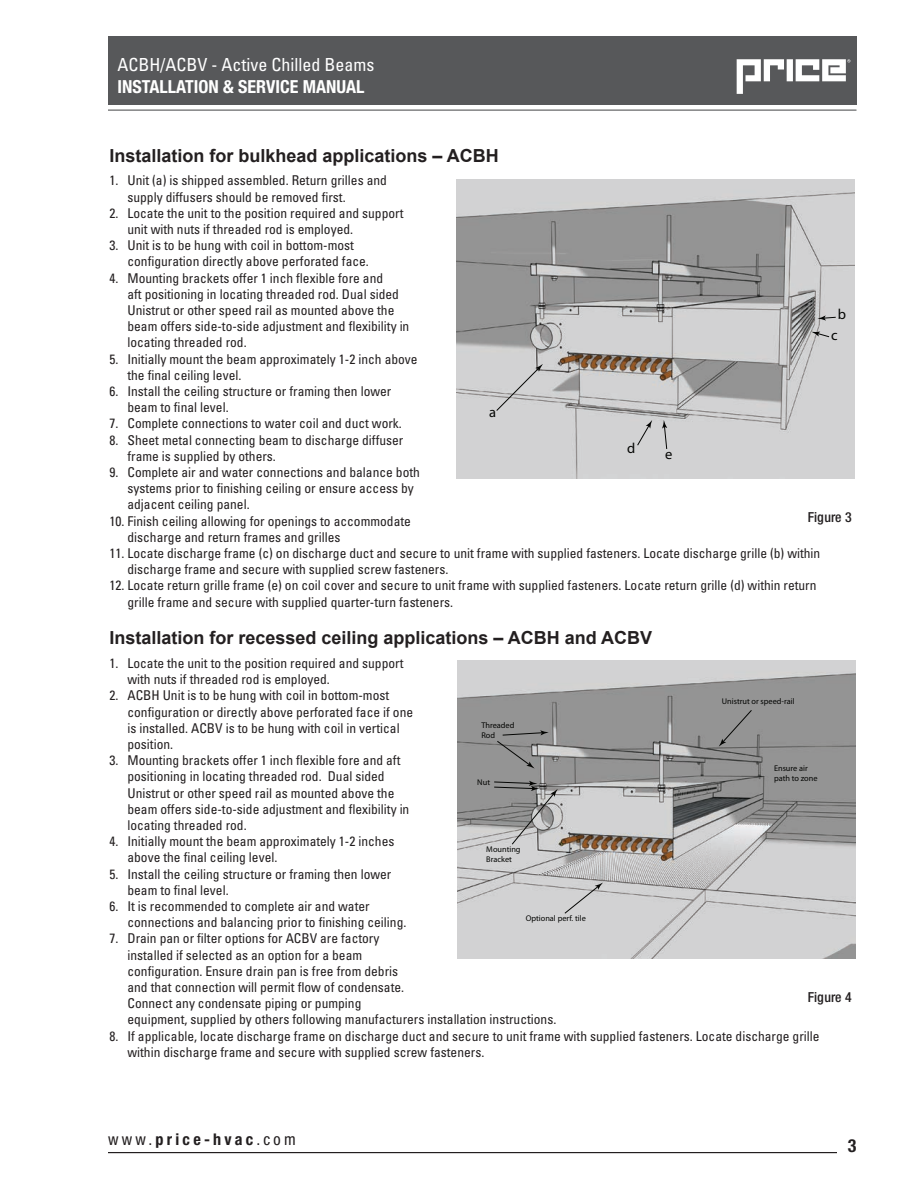
<style>
.page{position:relative;width:918px;height:1188px;background:#fff}
.page>*{position:absolute;margin:0;border:0;box-sizing:border-box;transform-origin:0 0}
.t1{font:700 18px "Arial";color:#231f20}
.t2{font:condensed 18px "Univers LT Std";color:#fff}
.t3{font:700 condensed 18px "Helvetica Neue";color:#fff}
.t4{font:700 condensed 18px "Helvetica Neue LT Std";color:#231f20}
.t5{font:700 condensed 16.2px "Helvetica Neue LT Std";letter-spacing:.2em;color:#231f20}
.t6{font:14.55px "Myriad Pro";color:#040503}
.t7{font:500 condensed 13.8px "Helvetica Neue LT Std";color:#231f20}
.t8{font:condensed 13.5px/16.2px "Univers LT Std";color:#231f20}
.t9{font:8.25px/9.9px "Myriad Pro";color:#040503}
.s1{font-weight:400}
</style>
<div class="page">
<div style="left:108px;top:36px;width:748px;height:69px;background:#57585a"></div>
<hr style="left:108px;top:110px;width:748px;height:1px;background:#57585a">
<hr style="left:108px;top:1152px;width:729px;height:1px;background:#231f20">
<svg style="left:737px;top:59px;width:47px;height:35px"></svg>
<div style="left:787px;top:59px;width:6px;height:22px;background:#fff"></div>
<svg style="left:796px;top:59px;width:54px;height:22px"></svg>
<img style="left:457px;top:180px;width:398px;height:298px">
<svg style="left:496px;top:364px;width:47px;height:48px;background:#c7c7c8"></svg>
<svg style="left:817px;top:315px;width:19px;height:6px"></svg>
<svg style="left:811px;top:332px;width:19px;height:6px"></svg>
<svg style="left:662px;top:420px;width:5px;height:30px"></svg>
<svg style="left:637px;top:420px;width:15px;height:26px"></svg>
<img style="left:457px;top:660px;width:398px;height:298px">
<svg style="left:496px;top:730px;width:53px;height:39px;background:#8d8d8d"></svg>
<svg style="left:564px;top:883px;width:39px;height:31px"></svg>
<svg style="left:719px;top:709px;width:33px;height:38px"></svg>
<svg style="left:493px;top:781px;width:65px;height:64px;background:#9c9c9c"></svg>
<h1 class="t2" style="left:118px;top:53px;width:258px">ACBH/ACBV - Active Chilled Beams</h1>
<h1 class="t3" style="left:118px;top:75px;width:248px">INSTALLATION &amp; SERVICE MANUAL</h1>
<h1 class="t1" style="left:110px;top:143px;width:391px">Installation for bulkhead applications – ACBH</h1>
<p class="t8" style="left:127px;top:172px;width:261px;text-indent:-18px">1. Unit (a) is shipped assembled. Return grilles and supply diffusers should be removed first.</p>
<p class="t8" style="left:127px;top:205px;width:277px;text-indent:-18px">2. Locate the unit to the position required and support unit with nuts if threaded rod is employed.</p>
<p class="t8" style="left:127px;top:237px;width:243px;text-indent:-18px">3. Unit is to be hung with coil in bottom-most configuration directly above perforated face.</p>
<p class="t8" style="left:127px;top:269px;width:283px;text-indent:-18px">4. Mounting brackets offer 1 inch flexible fore and<br>aft positioning in locating threaded rod. Dual sided Unistrut or other speed rail as mounted above the beam offers side-to-side adjustment and flexibility in locating threaded rod.</p>
<p class="t8" style="left:127px;top:350px;width:292px;text-indent:-18px">5. Initially mount the beam approximately 1-2 inch above the final ceiling level.</p>
<p class="t8" style="left:127px;top:383px;width:265px;text-indent:-18px">6. Install the ceiling structure or framing then lower beam to final level.</p>
<p class="t8" style="left:110px;top:415px;width:294px">7. Complete connections to water coil and duct work.</p>
<p class="t8" style="left:127px;top:431px;width:277px;text-indent:-18px">8. Sheet metal connecting beam to discharge diffuser frame is supplied by others.</p>
<p class="t8" style="left:127px;top:464px;width:294px;text-indent:-18px">9. Complete air and water connections and balance both systems prior to finishing ceiling or ensure access by adjacent ceiling panel.</p>
<p class="t8" style="left:127px;top:512px;width:285px;text-indent:-18px">10. Finish ceiling allowing for openings to accommodate discharge and return frames and grilles</p>
<p class="t8" style="left:127px;top:545px;width:694px;text-indent:-18px">11. Locate discharge frame (c) on discharge duct and secure to unit frame with supplied fasteners. Locate discharge grille (b) within discharge frame and secure with supplied screw fasteners.</p>
<p class="t8" style="left:127px;top:577px;width:691px;text-indent:-18px">12. Locate return grille frame (e) on coil cover and secure to unit frame with supplied fasteners. Locate return grille (d) within return grille frame and secure with supplied quarter-turn fasteners.</p>
<h1 class="t1" style="left:110px;top:626px;width:544px">Installation for recessed ceiling applications – ACBH and ACBV</h1>
<p class="t8" style="left:127px;top:655px;width:277px;text-indent:-18px">1. Locate the unit to the position required and support with nuts if threaded rod is employed.</p>
<p class="t8" style="left:127px;top:687px;width:287px;text-indent:-18px">2. ACBH Unit is to be hung with coil in bottom-most configuration or directly above perforated face if one is installed. ACBV is to be hung with coil in vertical position.</p>
<p class="t8" style="left:127px;top:752px;width:283px;text-indent:-18px">3. Mounting brackets offer 1 inch flexible fore and aft positioning in locating threaded rod. Dual sided Unistrut or other speed rail as mounted above the beam offers side-to-side adjustment and flexibility in locating threaded rod.</p>
<p class="t8" style="left:127px;top:833px;width:268px;text-indent:-18px">4. Initially mount the beam approximately 1-2 inches above the final ceiling level.</p>
<p class="t8" style="left:127px;top:866px;width:265px;text-indent:-18px">5. Install the ceiling structure or framing then lower beam to final level.</p>
<p class="t8" style="left:127px;top:898px;width:280px;text-indent:-18px">6. It is recommended to complete air and water connections and balancing prior to finishing ceiling.</p>
<p class="t8" style="left:127px;top:930px;width:430px;text-indent:-18px">7. Drain pan or filter options for ACBV are factory<br>installed if selected as an option for a beam<br>configuration. Ensure drain pan is free from debris<br>and that connection will permit flow of condensate.<br>Connect any condensate piping or pumping<br>equipment, supplied by others following manufacturers installation instructions.</p>
<p class="t8" style="left:127px;top:1028px;width:694px;text-indent:-18px">8. If applicable, locate discharge frame on discharge duct and secure to unit frame with supplied fasteners. Locate discharge grille within discharge frame and secure with supplied screw fasteners.</p>
<p class="t6" style="left:838px;top:305px;width:10px">b</p>
<p class="t6" style="left:831px;top:326px;width:8px">c</p>
<p class="t6" style="left:489px;top:404px;width:8px">a</p>
<p class="t6" style="left:627px;top:439px;width:10px">d</p>
<p class="t6" style="left:665px;top:445px;width:9px">e</p>
<p class="t7" style="left:808px;top:509px;width:45px">Figure 3</p>
<p class="t9" style="left:722px;top:696px;width:74px">Unistrut or speed-rail</p>
<p class="t9" style="left:481px;top:721px;width:34px">Threaded<br>Rod</p>
<p class="t9" style="left:774px;top:763px;width:45px">Ensure air path to zone</p>
<p class="t9" style="left:477px;top:778px;width:14px">Nut</p>
<p class="t9" style="left:486px;top:844px;width:36px">Mounting<br>Bracket</p>
<p class="t9" style="left:526px;top:913px;width:62px">Optional perf. tile</p>
<p class="t7" style="left:808px;top:989px;width:45px">Figure 4</p>
<p class="t5" style="left:108px;top:1130px;width:189px"><span class="s1">www.</span>price-hvac<span class="s1">.com</span></p>
<h1 class="t4" style="left:848px;top:1135px;width:10px">3</h1>
</div>
